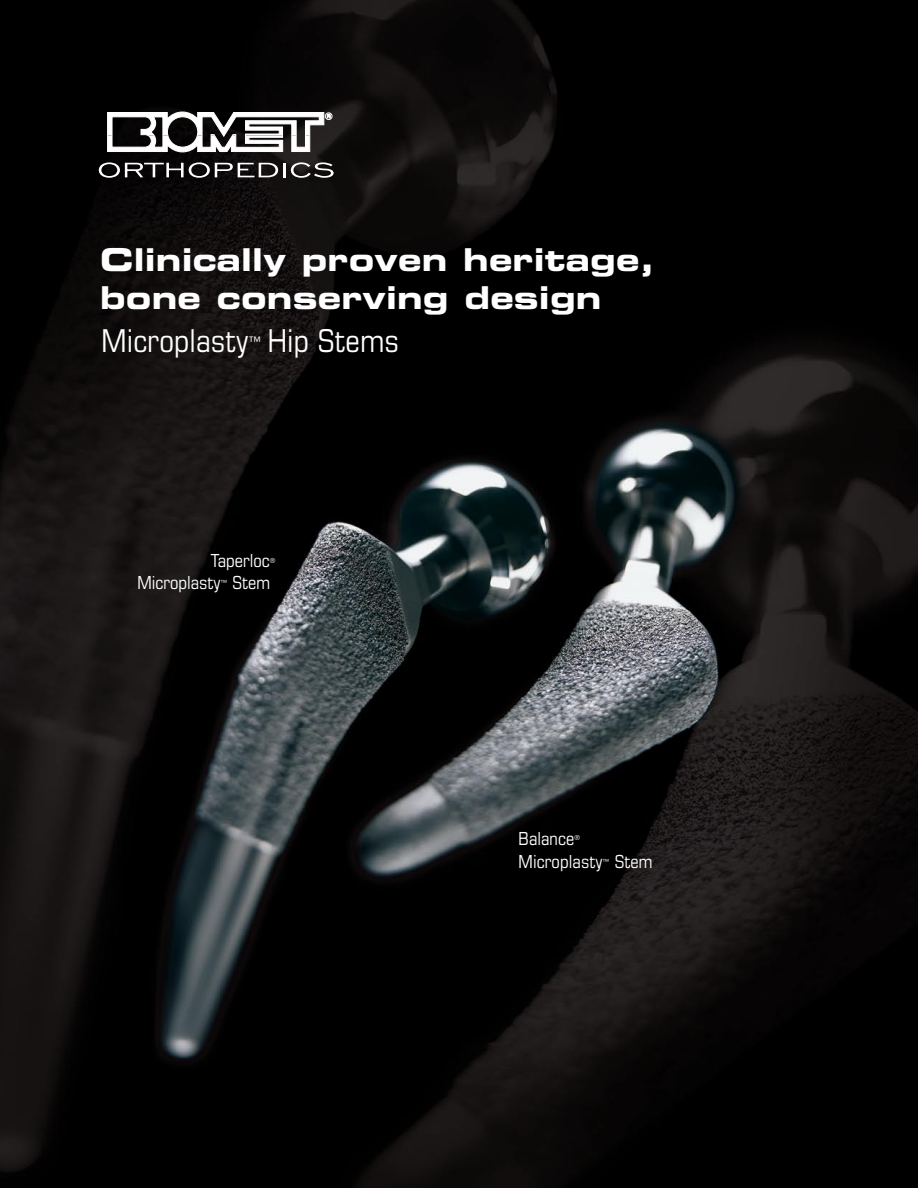
<style>
.page{position:relative;width:918px;height:1188px;background:#fff}
.page>*{position:absolute;margin:0;border:0;box-sizing:border-box;transform-origin:0 0}
.t1{font:31.5px/37.8px "Eurostile Bold Extended Two";letter-spacing:.005em;color:#fff}
.t2{font:condensed 31.5px "Eurostile";letter-spacing:.005em;color:#fff}
.t3{font:condensed 18px "Eurostile";color:#fff}
.t4{font:condensed 13.05px "Eurostile";color:#fff}
.t5{font:condensed 7.05px "Eurostile";color:#fff}
</style>
<div class="page">
<img style="left:0;top:0;width:918px;height:1188px">
<svg style="left:107px;top:112px;width:223px;height:40px"></svg>
<div style="left:325px;top:113px;width:7px;height:7px;border:1px solid #fff;border-radius:50%"></div>
<svg style="left:99px;top:162px;width:179px;height:16px"></svg>
<hr style="left:283px;top:163px;width:3px;height:14px;background:#fff">
<svg style="left:291px;top:162px;width:43px;height:16px"></svg>
<p class="t1" style="left:100px;top:240px;width:557px">Clinically proven heritage, bone conserving design</p>
<p class="t2" style="left:102px;top:322px;width:148px">Microplasty</p>
<p class="t4" style="left:249px;top:333px;width:14px">™</p>
<p class="t2" style="left:268px;top:322px;width:133px">Hip Stems</p>
<p class="t3" style="left:211px;top:549px;width:60px">Taperloc</p>
<p class="t5" style="left:270px;top:556px;width:7px">®</p>
<p class="t3" style="left:138px;top:572px;width:85px">Microplasty</p>
<p class="t5" style="left:221px;top:578px;width:8px">™</p>
<p class="t3" style="left:233px;top:572px;width:39px">Stem</p>
<p class="t3" style="left:519px;top:828px;width:57px">Balance</p>
<p class="t5" style="left:575px;top:833px;width:7px">®</p>
<p class="t3" style="left:519px;top:851px;width:85px">Microplasty</p>
<p class="t5" style="left:603px;top:857px;width:8px">™</p>
<p class="t3" style="left:615px;top:851px;width:39px">Stem</p>
</div>
